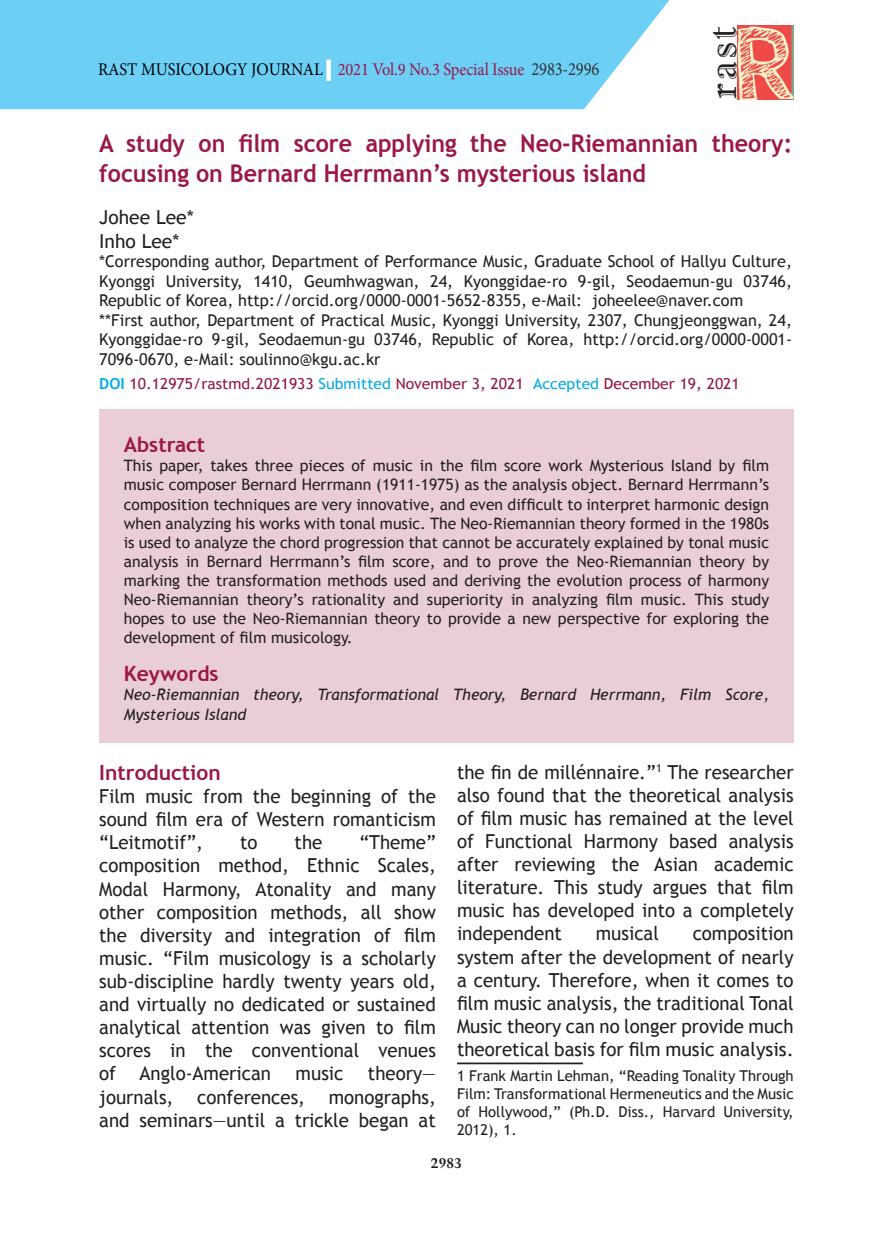
<style>
.page{position:relative;width:893px;height:1241px;background:#fff}
.page>*{position:absolute;margin:0;border:0;box-sizing:border-box;transform-origin:0 0}
.t1{font:42px "Imprint MT Shadow";color:#231f20}
.t2{font:700 24.5px/29.4px "Trebuchet MS";color:#9b1746;scale:.95 1}
.t3{font:700 21px "Trebuchet MS";color:#9b1746}
.t4{font:19.25px/23.1px "Trebuchet MS";color:#231f20;text-align:justify}
.t5{font:17.85px "Minion Pro";letter-spacing:-.01em;color:#9b1746;scale:.93 1}
.t6{font:16.28px/19.6px "Trebuchet MS";color:#231f20}
.t7{font:15.75px/19.1px "Trebuchet MS";color:#231f20;text-align:justify}
.t8{font:italic 15.75px/19.1px "Trebuchet MS";color:#231f20}
.t9{font:15.05px "Trebuchet MS";color:#94163d;scale:1.04 1}
.t10{font:14.88px/17.8px "Trebuchet MS";color:#231f20;text-align:justify}
.t11{font:700 14px "Trump Mediaeval";color:#231f20}
.s1{color:#000}
.s2{color:#fff}
.s3{font-size:18.72px;color:#333233}
.s4{font-weight:700;color:#00a9ea}
.s5{color:#00a9ea}
</style>
<div class="page">
<div style="left:0;top:0;width:669px;height:109px;background:#6bcff6"></div>
<div style="left:326px;top:60px;width:5px;height:21px;border:4px solid #fff"></div>
<div style="left:99px;top:409px;width:695px;height:334px;background:#eaced5"></div>
<hr style="left:457px;top:1062px;width:126px;height:2px;background:#231f20">
<img style="left:738px;top:26px;width:56px;height:73px">
<p class="t5" style="left:98px;top:57px;width:541px"><span class="s1">Rast MUSıcOLOgy JOURNAL</span> <span class="s2">|</span> 2021 Vol.9 No.3 Special Issue <span class="s3">2983-2996</span></p>
<h1 class="t1" style="left:697px;top:99px;width:74px;rotate:-90deg">rast</h1>
<p class="t2" style="left:99px;top:129px;width:731px">A study on film score applying the Neo-Riemannian theory: focusing on Bernard Herrmann’s mysterious island</p>
<p class="t4" style="left:99px;top:206px;width:96px">Johee Lee*<br>Inho Lee*</p>
<p class="t6" style="left:99px;top:252px;width:694px">*Corresponding author, Department of Performance Music, Graduate School of Hallyu Culture, Kyonggi University, 1410, Geumhwagwan, 24, Kyonggidae-ro 9-gil, Seodaemun-gu 03746, Republic of Korea, http://orcid.org/0000-0001-5652-8355, e-Mail: joheelee@naver.com<br>**First author, Department of Practical Music, Kyonggi University, 2307, Chungjeonggwan, 24, Kyonggidae-ro 9-gil, Seodaemun-gu 03746, Republic of Korea, http://orcid.org/0000-0001- 7096-0670, e-Mail: soulinno@kgu.ac.kr</p>
<p class="t9" style="left:99px;top:374px;width:617px"><span class="s4">DOI</span> 10.12975/rastmd.2021933 <span class="s5">Submitted</span> November 3, 2021 <span class="s5">Accepted</span> December 19, 2021</p>
<p class="t3" style="left:124px;top:431px;width:83px">Abstract</p>
<p class="t7" style="left:124px;top:456px;width:647px">This paper, takes three pieces of music in the film score work Mysterious Island by film music composer Bernard Herrmann (1911-1975) as the analysis object. Bernard Herrmann’s composition techniques are very innovative, and even difficult to interpret harmonic design when analyzing his works with tonal music. The Neo-Riemannian theory formed in the 1980s is used to analyze the chord progression that cannot be accurately explained by tonal music analysis in Bernard Herrmann’s film score, and to prove the Neo-Riemannian theory by marking the transformation methods used and deriving the evolution process of harmony Neo-Riemannian theory’s rationality and superiority in analyzing film music. This study hopes to use the Neo-Riemannian theory to provide a new perspective for exploring the development of film musicology.</p>
<p class="t3" style="left:124px;top:660px;width:96px">Keywords</p>
<p class="t8" style="left:124px;top:685px;width:647px">Neo-Riemannian theory, Transformational Theory, Bernard Herrmann, Film Score,<br>Mysterious Island</p>
<p class="t3" style="left:99px;top:759px;width:123px">Introduction</p>
<p class="t4" style="left:99px;top:784px;width:338px">Film music from the beginning of the sound film era of Western romanticism “Leitmotif”,</p>
<p class="t4" style="left:99px;top:831px;width:338px;text-indent:260px">“Theme” composition method, Ethnic Scales, Modal Harmony, Atonality and many other composition methods, all show the diversity and integration of film music. “Film musicology is a scholarly sub-discipline hardly twenty years old, and virtually no dedicated or sustained analytical attention was given to film scores in the conventional venues of Anglo-American</p>
<p class="t4" style="left:240px;top:831px;width:19px">to</p>
<p class="t4" style="left:295px;top:831px;width:29px">the</p>
<p class="t4" style="left:99px;top:1062px;width:338px;text-indent:269px">theory— journals, conferences, monographs, and seminars—until a trickle began at</p>
<p class="t4" style="left:296px;top:1062px;width:49px">music</p>
<p class="t4" style="left:457px;top:760px;width:338px">the fin de millénnaire.”<sup>1</sup> The researcher also found that the theoretical analysis of film music has remained at the level of Functional Harmony based analysis after reviewing the Asian academic literature. This study argues that film music has developed into a completely independent</p>
<p class="t4" style="left:596px;top:922px;width:65px">musical</p>
<p class="t4" style="left:457px;top:922px;width:338px;text-indent:236px">composition system after the development of nearly a century. Therefore, when it comes to film music analysis, the traditional Tonal Music theory can no longer provide much theoretical basis for film music analysis.</p>
<p class="t10" style="left:457px;top:1067px;width:338px">1 Frank Martin Lehman, “Reading Tonality Through Film: Transformational Hermeneutics and the Music of Hollywood,” (Ph.D. Diss., Harvard University, 2012), 1.</p>
<p class="t11" style="left:431px;top:1153px;width:33px">2983</p>
</div>
